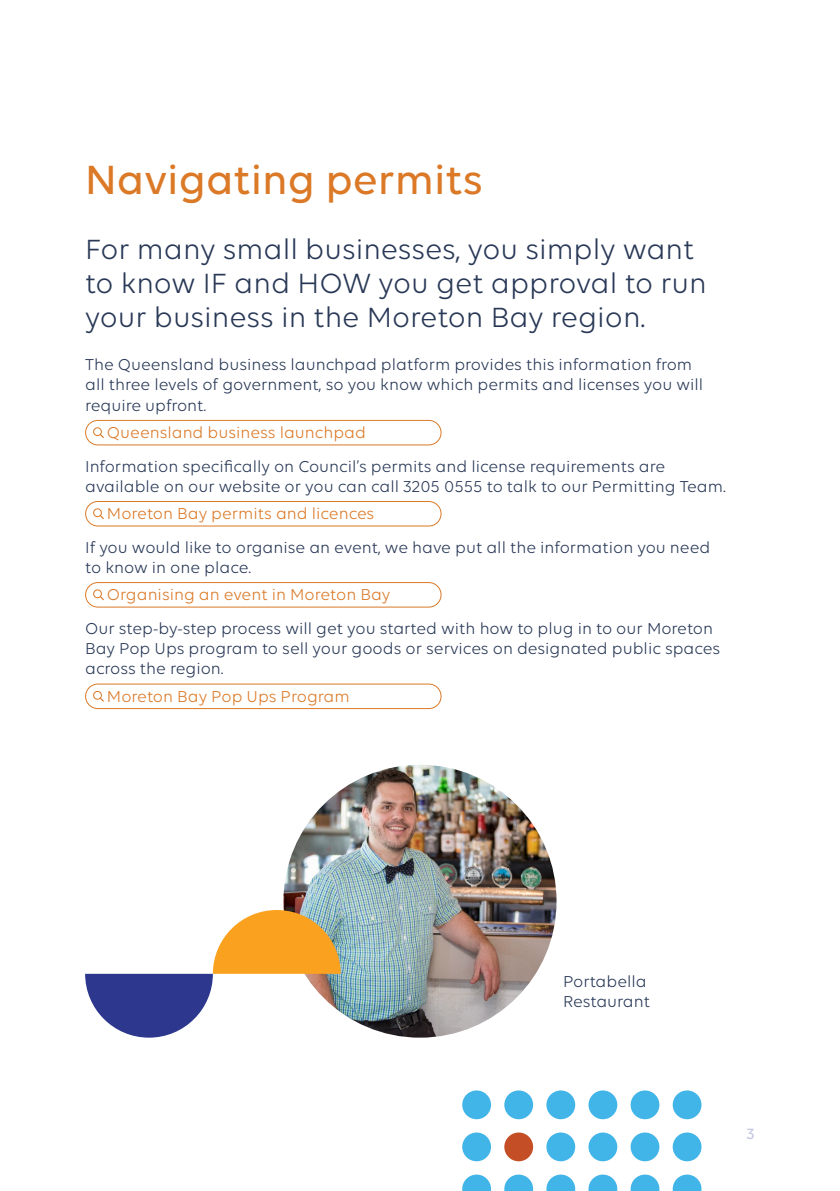
<style>
.page{position:relative;width:840px;height:1191px;background:#fff}
.page>*{position:absolute;margin:0;border:0;box-sizing:border-box;transform-origin:0 0}
.t1{font:500 44px "Volte";color:#db7927}
.t2{font:30px/34px "Volte";color:#283856}
.t3{font:17px/20.4px "Volte";color:#283856}
.t4{font:17px "Volte";color:#db7927}
.t5{font:500 16px "Volte";color:#c3c6e1}
</style>
<div class="page">
<svg style="left:93px;top:427px;width:11px;height:11px"></svg>
<div style="left:85px;top:420px;width:356px;height:25px;border:1px solid #db7927;border-radius:12px"></div>
<svg style="left:93px;top:508px;width:11px;height:11px"></svg>
<div style="left:85px;top:501px;width:356px;height:25px;border:1px solid #db7927;border-radius:12px"></div>
<svg style="left:93px;top:589px;width:11px;height:11px"></svg>
<div style="left:85px;top:582px;width:356px;height:25px;border:1px solid #db7927;border-radius:12px"></div>
<svg style="left:93px;top:691px;width:11px;height:10px"></svg>
<div style="left:85px;top:683px;width:356px;height:26px;border:1px solid #db7927;border-radius:12px"></div>
<svg style="left:672px;top:1174px;width:29px;height:17px"></svg>
<div style="left:672px;top:1132px;width:29px;height:29px;background:#42b5e8;border-radius:50%"></div>
<div style="left:672px;top:1090px;width:29px;height:29px;background:#42b5e8;border-radius:50%"></div>
<svg style="left:630px;top:1174px;width:29px;height:17px"></svg>
<div style="left:630px;top:1132px;width:29px;height:29px;background:#42b5e8;border-radius:50%"></div>
<div style="left:630px;top:1090px;width:29px;height:29px;background:#42b5e8;border-radius:50%"></div>
<svg style="left:588px;top:1174px;width:29px;height:17px"></svg>
<div style="left:588px;top:1132px;width:29px;height:29px;background:#42b5e8;border-radius:50%"></div>
<div style="left:588px;top:1090px;width:29px;height:29px;background:#42b5e8;border-radius:50%"></div>
<svg style="left:546px;top:1174px;width:29px;height:17px"></svg>
<div style="left:546px;top:1132px;width:29px;height:29px;background:#42b5e8;border-radius:50%"></div>
<div style="left:546px;top:1090px;width:29px;height:29px;background:#42b5e8;border-radius:50%"></div>
<svg style="left:504px;top:1174px;width:29px;height:17px"></svg>
<div style="left:504px;top:1132px;width:29px;height:29px;background:#c44f27;border-radius:50%"></div>
<div style="left:504px;top:1090px;width:29px;height:29px;background:#42b5e8;border-radius:50%"></div>
<svg style="left:462px;top:1174px;width:28px;height:17px"></svg>
<div style="left:462px;top:1132px;width:28px;height:29px;background:#42b5e8;border-radius:50%"></div>
<div style="left:462px;top:1090px;width:28px;height:29px;background:#42b5e8;border-radius:50%"></div>
<img style="left:283px;top:764px;width:273px;height:273px;border-radius:136px">
<svg style="left:85px;top:910px;width:255px;height:127px"></svg>
<h1 class="t1" style="left:85px;top:154px;width:399px">Navigating permits</h1>
<h2 class="t2" style="left:85px;top:232px;width:622px">For many small businesses, you simply want to know IF and HOW you get approval to run your business in the Moreton Bay region.</h2>
<p class="t3" style="left:85px;top:354px;width:619px">The Queensland business launchpad platform provides this information from all three levels of government, so you know which permits and licenses you will require upfront.</p>
<p class="t4" style="left:107px;top:423px;width:260px">Queensland business launchpad</p>
<p class="t3" style="left:85px;top:455px;width:642px">Information specifically on Council’s permits and license requirements are available on our website or you can call 3205 0555 to talk to our Permitting Team.</p>
<p class="t4" style="left:107px;top:504px;width:269px">Moreton Bay permits and licences</p>
<p class="t3" style="left:85px;top:536px;width:626px">If you would like to organise an event, we have put all the information you need to know in one place.</p>
<p class="t4" style="left:107px;top:585px;width:285px">Organising an event in Moreton Bay</p>
<p class="t3" style="left:85px;top:617px;width:636px">Our step-by-step process will get you started with how to plug in to our Moreton<br>Bay Pop Ups program to sell your goods or services on designated public spaces across the region.</p>
<p class="t4" style="left:107px;top:686px;width:244px">Moreton Bay Pop Ups Program</p>
<p class="t3" style="left:562px;top:970px;width:88px">Portabella<br>Restaurant</p>
<p class="t5" style="left:746px;top:1124px;width:10px">3</p>
</div>
